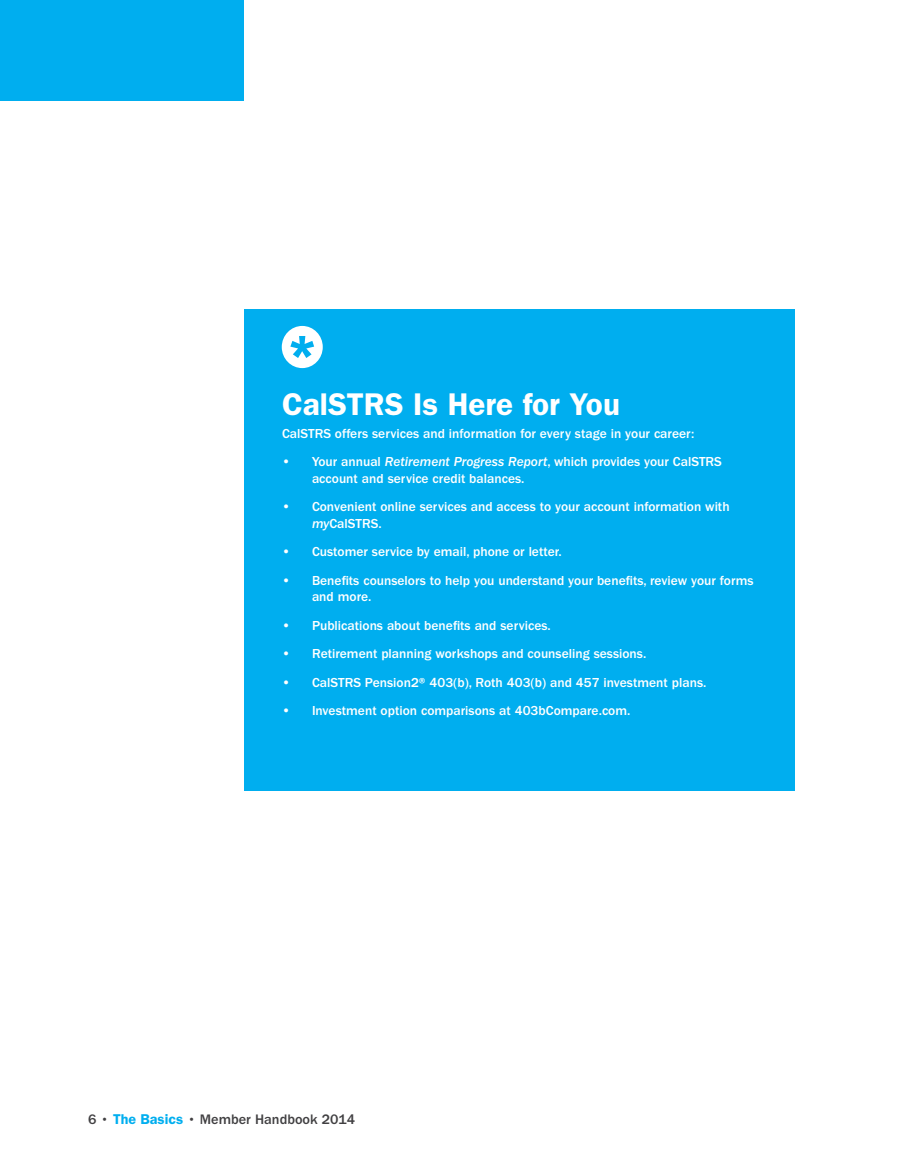
<style>
.page{position:relative;width:905px;height:1175px;background:#fff}
.page>*{position:absolute;margin:0;border:0;box-sizing:border-box;transform-origin:0 0}
.t1{font:600 31.5px "ITC Franklin Gothic Std";color:#fff}
.t2{font:500 14.25px "ITC Franklin Gothic Std";color:#414042}
.t3{font:500 13.5px/16.5px "ITC Franklin Gothic Std";color:#fff}
.s1{font-weight:600}
.s2{font-family:"ITC Franklin Gothic Std Med It";font-weight:400}
.s3{font-weight:600;color:#00aeef}
</style>
<div class="page">
<div style="left:0;top:0;width:244px;height:101px;background:#00aeef"></div>
<div style="left:244px;top:309px;width:551px;height:482px;background:#00aeef"></div>
<div style="left:282px;top:326px;width:41px;height:42px;background:#fff;border-radius:50%"></div>
<svg style="left:290px;top:336px;width:24px;height:22px"></svg>
<h1 class="t1" style="left:282px;top:385px;width:339px">CalSTRS Is Here for You</h1>
<p class="t3" style="left:282px;top:425px;width:414px">CalSTRS offers services and information for every stage in your career:</p>
<p class="t3" style="left:312px;top:454px;width:411px;text-indent:-30px"><span class="s1">•</span> Your annual <span class="s2">Retirement Progress Report</span>, which provides your CalSTRS account and service credit balances.</p>
<p class="t3" style="left:312px;top:499px;width:419px;text-indent:-30px"><span class="s1">•</span> Convenient online services and access to your account information with <span class="s2">my</span>CalSTRS.</p>
<p class="t3" style="left:282px;top:544px;width:281px"><span class="s1">•</span> Customer service by email, phone or letter.</p>
<p class="t3" style="left:312px;top:572px;width:443px;text-indent:-30px"><span class="s1">•</span> Benefits counselors to help you understand your benefits, review your forms and more.</p>
<p class="t3" style="left:282px;top:617px;width:270px"><span class="s1">•</span> Publications about benefits and services.</p>
<p class="t3" style="left:282px;top:646px;width:366px"><span class="s1">•</span> Retirement planning workshops and counseling sessions.</p>
<p class="t3" style="left:282px;top:674px;width:426px"><span class="s1">•</span> CalSTRS Pension2® 403(b), Roth 403(b) and 457 investment plans.</p>
<p class="t3" style="left:282px;top:703px;width:350px"><span class="s1">•</span> Investment option comparisons at 403bCompare.com.</p>
<p class="t2" style="left:88px;top:1111px;width:269px">6 • <span class="s3">The Basics</span> • Member Handbook 2014</p>
</div>
